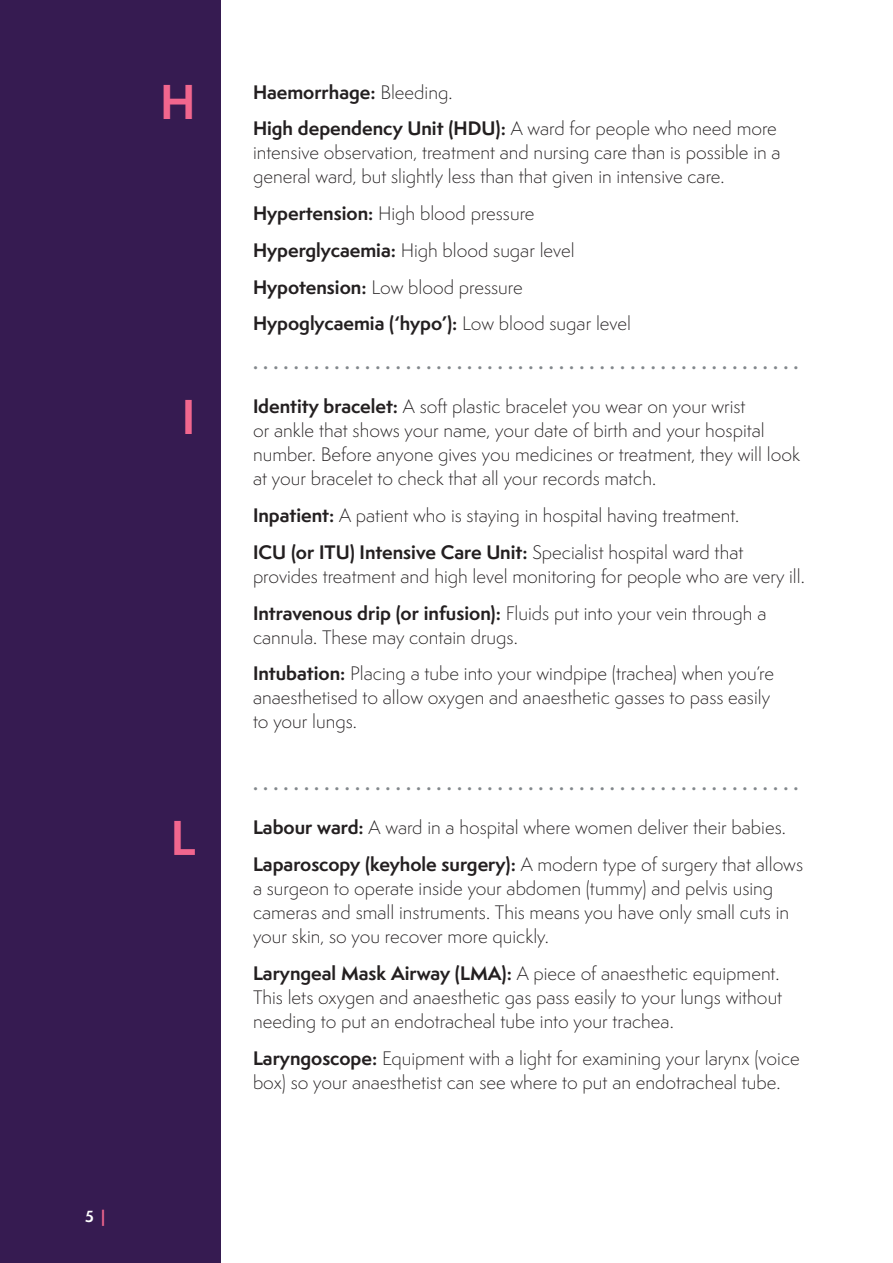
<style>
.page{position:relative;width:893px;height:1263px;background:#fff}
.page>*{position:absolute;margin:0;border:0;box-sizing:border-box;transform-origin:0 0}
.Number{font:700 45px "Semplicita Pro";color:#f1668e}
.t1{font:700 19.5px "Semplicita Pro";color:#83888c}
.Text{font:300 18px/24px "Semplicita Pro";color:#231f20}
.Text-2{font:700 18px "Semplicita Pro";color:#231f20}
.t2{font:700 15px "Semplicita Pro";color:#fff}
.s1{color:#f1668e}
.s2{font-weight:300}
.s3{font-weight:700}
</style>
<div class="page">
<div style="left:0;top:0;width:221px;height:1263px;background:#361b51"></div>
<p class="t2" style="left:85px;top:1205px;width:22px">5 <span class="s1">|</span></p>
<p class="Number" style="left:160px;top:69px;width:37px">H</p>
<p class="Text-2" style="left:253px;top:78px;width:201px">Haemorrhage: <span class="s2">Bleeding.</span></p>
<p class="Text" style="left:253px;top:117px;width:529px"><span class="s3">High dependency Unit (HDU):</span> A ward for people who need more intensive observation, treatment and nursing care than is possible in a general ward, but slightly less than that given in intensive care.</p>
<p class="Text" style="left:253px;top:201px;width:283px"><span class="s3">Hypertension:</span> High blood pressure</p>
<p class="Text" style="left:253px;top:238px;width:323px"><span class="s3">Hyperglycaemia:</span> High blood sugar level</p>
<p class="Text" style="left:253px;top:275px;width:271px"><span class="s3">Hypotension:</span> Low blood pressure</p>
<p class="Text-2" style="left:253px;top:310px;width:380px">Hypoglycaemia (‘hypo’): <span class="s2">Low blood sugar level</span></p>
<p class="t1" style="left:253px;top:347px;width:547px">. . . . . . . . . . . . . . . . . . . . . . . . . . . . . . . . . . . . . . . . . . . . . . . . . . . . . .</p>
<p class="Number" style="left:182px;top:383px;width:15px">I</p>
<p class="Text" style="left:253px;top:395px;width:549px"><span class="s3">Identity bracelet:</span> A soft plastic bracelet you wear on your wrist<br>or ankle that shows your name, your date of birth and your hospital number. Before anyone gives you medicines or treatment, they will look at your bracelet to check that all your records match.</p>
<p class="Text" style="left:253px;top:503px;width:488px"><span class="s3">Inpatient:</span> A patient who is staying in hospital having treatment.</p>
<p class="Text" style="left:253px;top:540px;width:553px"><span class="s3">ICU (or ITU) Intensive Care Unit:</span> Specialist hospital ward that provides treatment and high level monitoring for people who are very ill.</p>
<p class="Text" style="left:253px;top:601px;width:515px"><span class="s3">Intravenous drip (or infusion):</span> Fluids put into your vein through a cannula. These may contain drugs.</p>
<p class="Text" style="left:253px;top:662px;width:523px"><span class="s3">Intubation:</span> Placing a tube into your windpipe (trachea) when you’re anaesthetised to allow oxygen and anaesthetic gasses to pass easily to your lungs.</p>
<p class="t1" style="left:253px;top:768px;width:547px">. . . . . . . . . . . . . . . . . . . . . . . . . . . . . . . . . . . . . . . . . . . . . . . . . . . . . .</p>
<p class="Number" style="left:171px;top:804px;width:26px">L</p>
<p class="Text" style="left:253px;top:816px;width:534px"><span class="s3">Labour ward:</span> A ward in a hospital where women deliver their babies.</p>
<p class="Text" style="left:253px;top:852px;width:552px"><span class="s3">Laparoscopy (keyhole surgery):</span> A modern type of surgery that allows a surgeon to operate inside your abdomen (tummy) and pelvis using cameras and small instruments. This means you have only small cuts in your skin, so you recover more quickly.</p>
<p class="Text" style="left:253px;top:961px;width:531px"><span class="s3">Laryngeal Mask Airway (LMA):</span> A piece of anaesthetic equipment.<br>This lets oxygen and anaesthetic gas pass easily to your lungs without needing to put an endotracheal tube into your trachea.</p>
<p class="Text" style="left:253px;top:1046px;width:548px"><span class="s3">Laryngoscope:</span> Equipment with a light for examining your larynx (voice box) so your anaesthetist can see where to put an endotracheal tube.</p>
</div>
